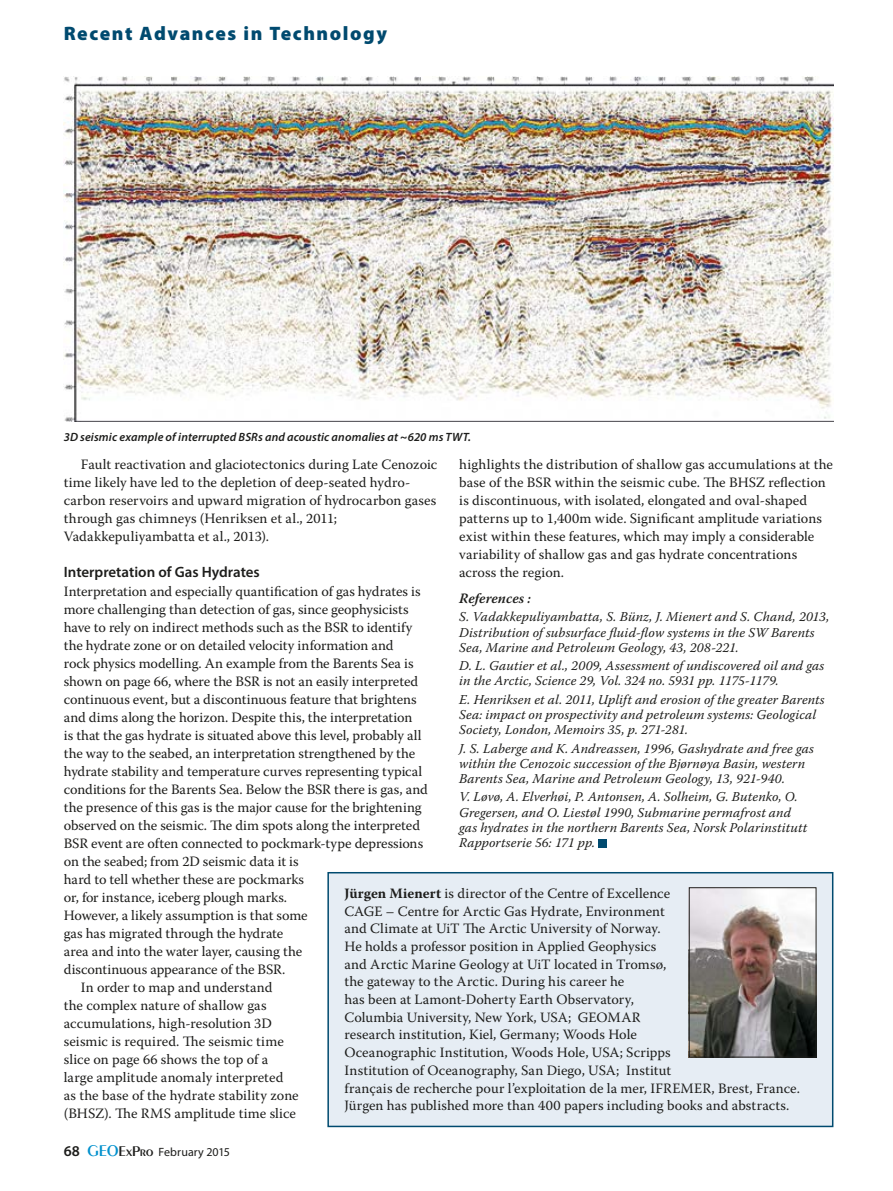
<style>
.page{position:relative;width:893px;height:1191px;background:#fff}
.page>*{position:absolute;margin:0;border:0;box-sizing:border-box;transform-origin:0 0}
.Category_Header{font:900 19.5px "Myriad Pro";letter-spacing:.08em;color:#004a6f}
.Text_-_Crosshead{font:600 15px "Myriad Pro";color:#1d1d1b}
.Text_-_No_Indent{font:14.25px/18px "Warnock Pro";letter-spacing:-.005em;color:#1d1d1b}
.Text{font:14.25px/18px "Warnock Pro";letter-spacing:.005em;color:#1d1d1b}
.Text_-_no_indent__no{font:14.25px/17.7px "Warnock Pro";letter-spacing:.005em;color:#1d1d1b}
.References{font:italic 600 14.25px "Warnock Pro";letter-spacing:.015em;color:#1d1d1b}
.References-2{font:italic 13.5px/15.3px "Warnock Pro";letter-spacing:.01em;color:#1d1d1b}
.t1{font:italic 600 12px "Myriad Pro";letter-spacing:.01em;color:#1d1d1b}
.t2{font:12px "Myriad Pro";letter-spacing:.005em;color:#1d1d1b}
.s1{font-weight:700}
.s2{font-weight:600;font-size:15px}
.s3{font-family:"Peignot";font-weight:600;font-size:16.5px;color:#0090cd}
.s4{font-family:"Peignot";font-weight:600;font-size:15px}
</style>
<div class="page">
<img style="left:64px;top:77px;width:769px;height:344px">
<div style="left:598px;top:839px;width:9px;height:8px;background:#004a6f"></div>
<div style="left:327px;top:872px;width:506px;height:255px;background:#e6edf4;border:2px solid #004a6f"></div>
<img style="left:691px;top:889px;width:123px;height:166px">
<div style="left:689px;top:887px;width:127px;height:170px;border:1px solid #1d1d1b"></div>
<p class="Category_Header" style="left:64px;top:22px;width:325px">Recent Advances in Technology</p>
<p class="t1" style="left:64px;top:430px;width:409px">3D seismic example of interrupted BSRs and acoustic anomalies at ~620 ms TWT.</p>
<p class="Text" style="left:64px;top:455px;width:375px;text-indent:17px">Fault reactivation and glaciotectonics during Late Cenozoic time likely have led to the depletion of deep-seated hydro&shy;carbon reservoirs and upward migration of hydrocarbon gases through gas chimneys (Henriksen et al., 2011; Vadakkepuliyambatta et al., 2013).</p>
<p class="Text_-_Crosshead" style="left:64px;top:563px;width:198px">Interpretation of Gas Hydrates</p>
<p class="Text_-_No_Indent" style="left:64px;top:581px;width:365px">Interpretation and especially quantification of gas hydrates is more challenging than detection of gas, since geophysicists have to rely on indirect methods such as the BSR to identify the hydrate zone or on detailed velocity information and<br>rock physics modelling. An example from the Barents Sea is shown on page 66, where the BSR is not an easily interpreted continuous event, but a discontinuous feature that brightens and dims along the horizon. Despite this, the interpretation<br>is that the gas hydrate is situated above this level, probably all the way to the seabed, an interpretation strengthened by the hydrate stability and temperature curves representing typical conditions for the Barents Sea. Below the BSR there is gas, and the presence of this gas is the major cause for the brightening observed on the seismic. The dim spots along the interpreted BSR event are often connected to pockmark-type depressions on the seabed; from 2D seismic data it is<br>hard to tell whether these are pockmarks<br>or, for instance, iceberg plough marks.<br>However, a likely assumption is that some<br>gas has migrated through the hydrate<br>area and into the water layer, causing the<br>discontinuous appearance of the BSR.</p>
<p class="Text" style="left:64px;top:977px;width:236px;text-indent:17px">In order to map and understand<br>the complex nature of shallow gas accumulations, high-resolution 3D seismic is required. The seismic time slice on page 66 shows the top of a large amplitude anomaly interpreted as the base of the hydrate stability zone (BHSZ). The RMS amplitude time slice</p>
<p class="Text" style="left:459px;top:455px;width:375px">highlights the distribution of shallow gas accumulations at the base of the BSR within the seismic cube. The BHSZ reflection is discontinuous, with isolated, elongated and oval-shaped patterns up to 1,400m wide. Significant amplitude variations exist within these features, which may imply a considerable variability of shallow gas and gas hydrate concentrations across the region.</p>
<p class="References" style="left:459px;top:589px;width:73px">References :</p>
<p class="References-2" style="left:459px;top:609px;width:372px">S. Vadakkepuliyambatta, S. Bünz, J. Mienert and S. Chand, 2013,<br>Distribution of subsurface fluid-flow systems in the SW Barents<br>Sea, Marine and Petroleum Geology, 43, 208-221.</p>
<p class="References-2" style="left:459px;top:658px;width:367px">D. L. Gautier et al., 2009, Assessment of undiscovered oil and gas in the Arctic, Science 29, Vol. 324 no. 5931 pp. 1175-1179.</p>
<p class="References-2" style="left:459px;top:691px;width:367px">E. Henriksen et al. 2011, Uplift and erosion of the greater Barents<br>Sea: impact on prospectivity and petroleum systems: Geological<br>Society, London, Memoirs 35, p. 271-281.</p>
<p class="References-2" style="left:459px;top:740px;width:356px">J. S. Laberge and K. Andreassen, 1996, Gashydrate and free gas within the Cenozoic succession of the Bjørnøya Basin, western<br>Barents Sea, Marine and Petroleum Geology, 13, 921-940.</p>
<p class="References-2" style="left:459px;top:789px;width:350px">V. Løvø, A. Elverhøi, P. Antonsen, A. Solheim, G. Butenko, O.<br>Gregersen, and O. Liestøl 1990, Submarine permafrost and gas hydrates in the northern Barents Sea, Norsk Polarinstitutt Rapportserie 56: 171 pp.</p>
<p class="Text_-_no_indent__no" style="left:344px;top:884px;width:457px"><span class="s1">Jürgen Mienert</span> is director of the Centre of Excellence<br>CAGE – Centre for Arctic Gas Hydrate, Environment<br>and Climate at UiT The Arctic University of Norway.<br>He holds a professor position in Applied Geophysics<br>and Arctic Marine Geology at UiT located in Tromsø,<br>the gateway to the Arctic. During his career he<br>has been at Lamont-Doherty Earth Observatory,<br>Columbia University, New York, USA; GEOMAR<br>research institution, Kiel, Germany; Woods Hole<br>Oceanographic Institution, Woods Hole, USA; Scripps<br>Institution of Oceanography, San Diego, USA; Institut<br>français de recherche pour l’exploitation de la mer, IFREMER, Brest, France.<br>Jürgen has published more than 400 papers including books and abstracts.</p>
<p class="t2" style="left:64px;top:1144px;width:168px"><span class="s2">68</span> <span class="s3">GEO</span><span class="s4">ExPro</span> February 2015</p>
</div>
